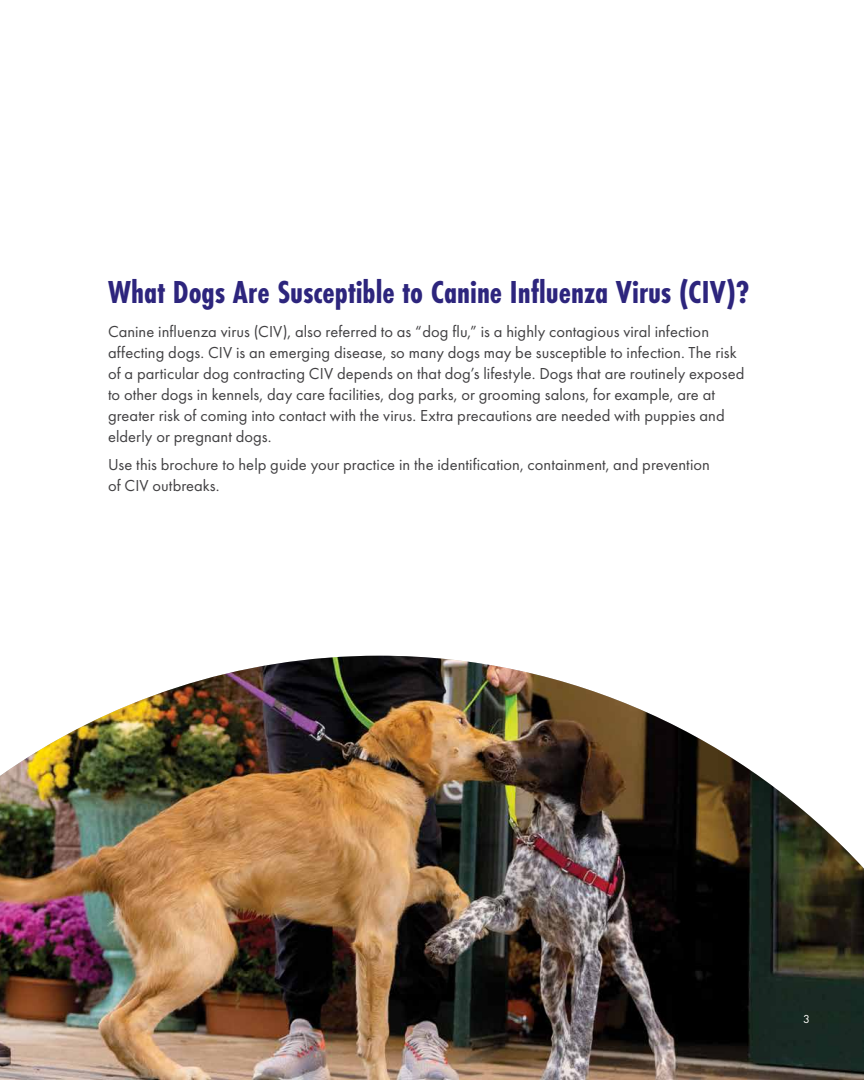
<style>
.page{position:relative;width:864px;height:1080px;background:#fff}
.page>*{position:absolute;margin:0;border:0;box-sizing:border-box;transform-origin:0 0}
.t1{font:700 33px "Futura PT Cond";color:#2d257d}
.t2{font:16.5px/21px "Futura PT";letter-spacing:.005em;color:#414042}
.t3{font:12px "Futura PT";color:#fff}
</style>
<div class="page">
<img style="left:0;top:656px;width:864px;height:424px">
<h1 class="t1" style="left:108px;top:273px;width:643px">What Dogs Are Susceptible to Canine Influenza Virus (CIV)?</h1>
<p class="t2" style="left:108px;top:321px;width:638px">Canine influenza virus (CIV), also referred to as “dog flu,” is a highly contagious viral infection affecting dogs. CIV is an emerging disease, so many dogs may be susceptible to infection. The risk of a particular dog contracting CIV depends on that dog’s lifestyle. Dogs that are routinely exposed to other dogs in kennels, day care facilities, dog parks, or grooming salons, for example, are at greater risk of coming into contact with the virus. Extra precautions are needed with puppies and elderly or pregnant dogs.</p>
<p class="t2" style="left:108px;top:454px;width:603px">Use this brochure to help guide your practice in the identification, containment, and prevention of CIV outbreaks.</p>
<p class="t3" style="left:803px;top:1011px;width:8px">3</p>
</div>
